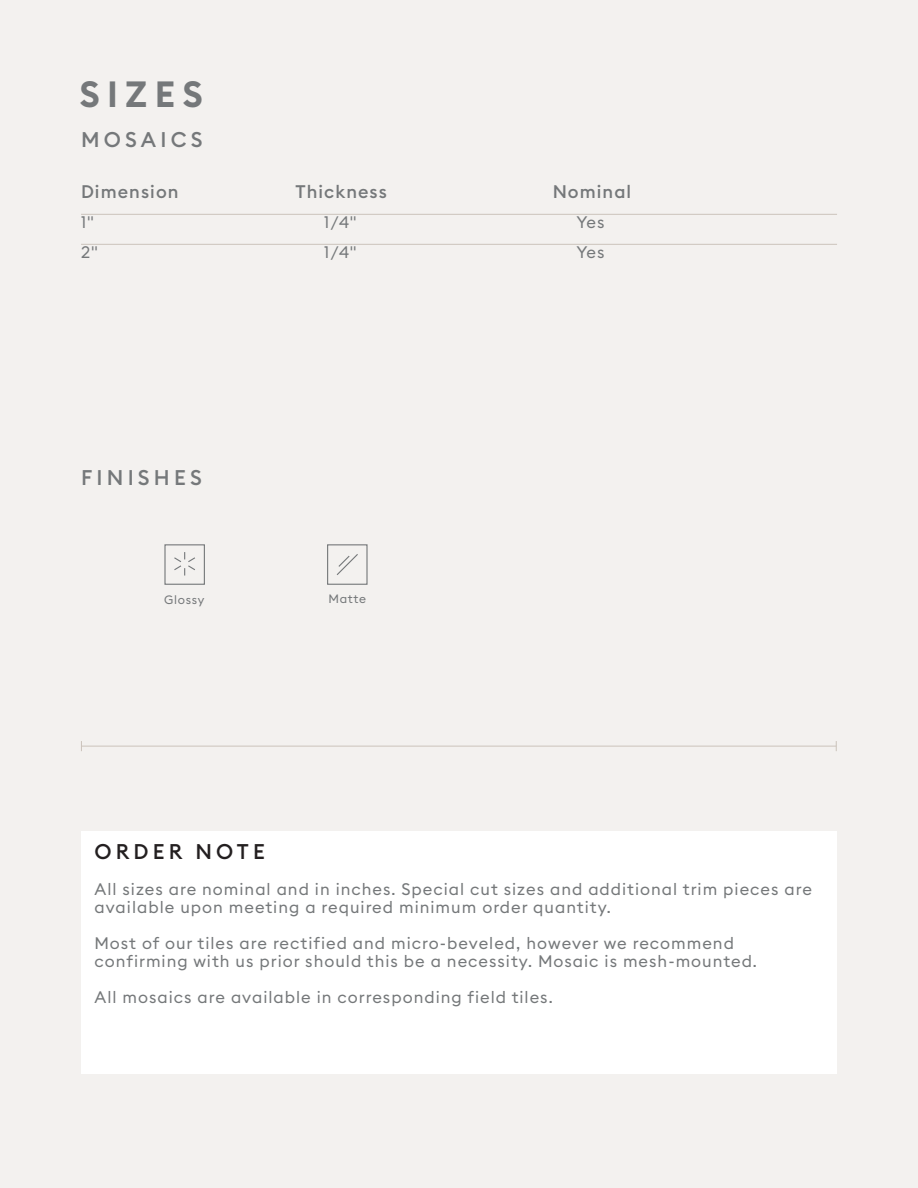
<style>
.page{position:relative;width:918px;height:1188px;background:#efedea}
.page>*{position:absolute;margin:0;border:0;box-sizing:border-box;transform-origin:0 0}
.t1{font:600 36px "Euclid Square";letter-spacing:.2em;color:#75787a}
.t2{font:500 21px "Euclid Square";letter-spacing:.2em;color:#75787a}
.t3{font:500 21px "Euclid Square";letter-spacing:.2em;color:#231f20}
.t4{font:500 18px "Euclid Square";letter-spacing:.06em;color:#75787a}
.t5{font:16.5px/18px "Euclid Square";letter-spacing:.06em;color:#75787a}
.t6{font:12px "Euclid Square";letter-spacing:.06em;color:#75787a}
</style>
<div class="page">
<hr style="left:81px;top:746px;width:755px;height:1px;background:#cbc3bb">
<div style="left:81px;top:831px;width:756px;height:243px;background:#fff"></div>
<div style="left:164px;top:544px;width:41px;height:41px;border:1px solid #75787a"></div>
<svg style="left:174px;top:552px;width:21px;height:24px"></svg>
<svg style="left:336px;top:554px;width:22px;height:21px"></svg>
<div style="left:327px;top:544px;width:41px;height:41px;border:1px solid #75787a"></div>
<hr style="left:81px;top:214px;width:756px;height:1px;background:#cbc3bb">
<hr style="left:81px;top:244px;width:756px;height:1px;background:#cbc3bb">
<p class="t1" style="left:80px;top:71px;width:125px">SIZES</p>
<p class="t2" style="left:81px;top:126px;width:123px">MOSAICS</p>
<p class="t4" style="left:81px;top:180px;width:99px">Dimension</p>
<p class="t4" style="left:296px;top:180px;width:93px">Thickness</p>
<p class="t4" style="left:553px;top:180px;width:80px">Nominal</p>
<p class="t5" style="left:81px;top:213px;width:14px">1"</p>
<p class="t5" style="left:324px;top:213px;width:34px">1/4"</p>
<p class="t5" style="left:576px;top:213px;width:30px">Yes</p>
<p class="t5" style="left:81px;top:243px;width:18px">2"</p>
<p class="t5" style="left:324px;top:243px;width:34px">1/4"</p>
<p class="t5" style="left:576px;top:243px;width:30px">Yes</p>
<p class="t2" style="left:81px;top:464px;width:122px">FINISHES</p>
<p class="t6" style="left:164px;top:592px;width:42px">Glossy</p>
<p class="t6" style="left:328px;top:591px;width:39px">Matte</p>
<p class="t3" style="left:95px;top:838px;width:172px">ORDER NOTE</p>
<p class="t5" style="left:95px;top:880px;width:719px">All sizes are nominal and in inches. Special cut sizes and additional trim pieces are available upon meeting a required minimum order quantity.</p>
<p class="t5" style="left:95px;top:934px;width:641px">Most of our tiles are rectified and micro-beveled, however we recommend</p>
<p class="t5" style="left:95px;top:952px;width:664px">confirming with us prior should this be a necessity. Mosaic is mesh-mounted.</p>
<p class="t5" style="left:95px;top:988px;width:460px">All mosaics are available in corresponding field tiles.</p>
</div>
